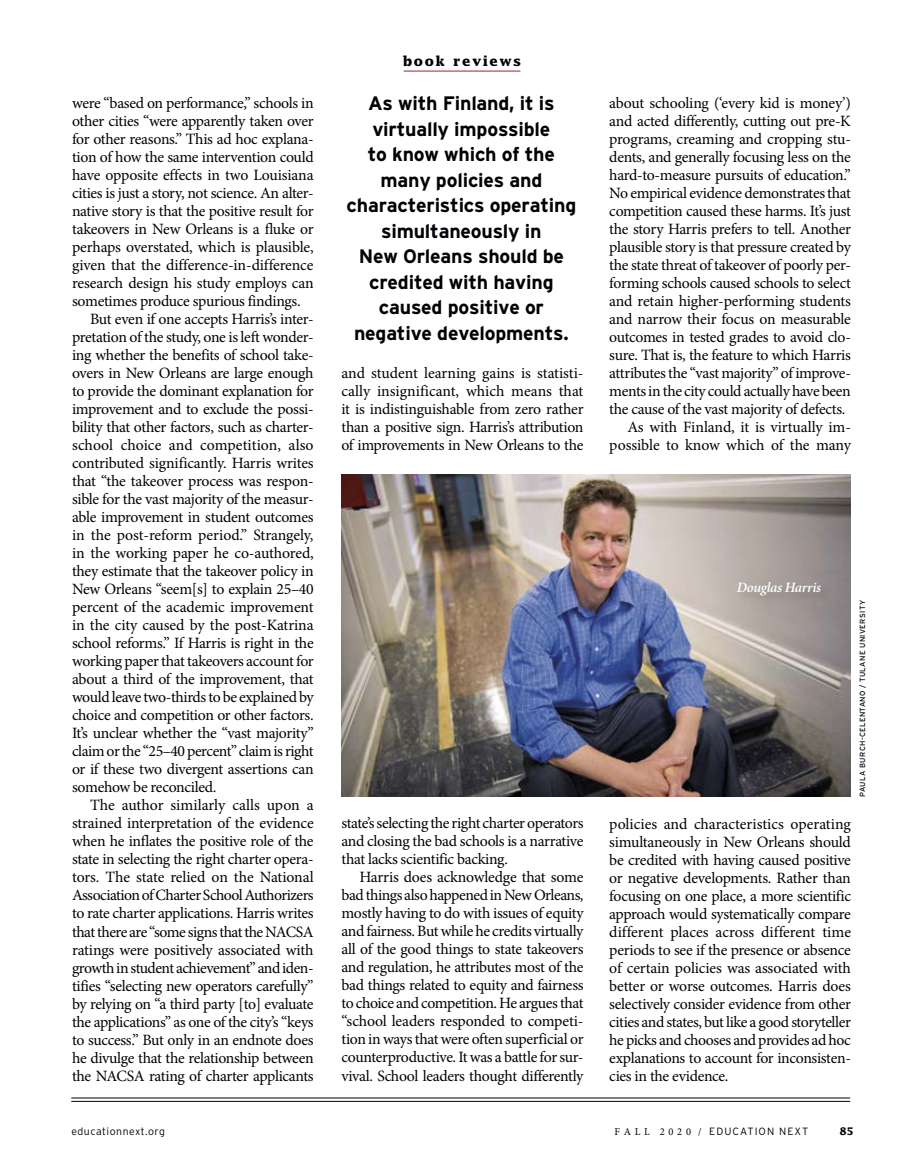
<style>
.page{position:relative;width:905px;height:1175px;background:#fff}
.page>*{position:absolute;margin:0;border:0;box-sizing:border-box;transform-origin:0 0}
.t1{font:700 19.5px/25.5px "Interstate";letter-spacing:-.01em;color:#000206;text-align:center}
.t2{font:15.75px/18px "Minion Pro";letter-spacing:-.02em;color:#000206;text-align:justify}
.t3{font:15.75px "Minion Pro";color:#000206}
.t4{font:italic 600 14.25px "Minion Pro";letter-spacing:-.015em;color:#fff}
.t5{font:700 13.5px "Lucida Std";letter-spacing:.12em;color:#000206}
.t6{font:300 10.5px "Interstate";letter-spacing:.1em;color:#000206}
.t7{font:300 10.5px "Interstate";letter-spacing:.05em;color:#000206}
.t8{font:700 10.5px "Lucida";color:#000206}
.t9{font:7.5px "Interstate";letter-spacing:.05em;color:#000206}
.s1{font-family:"Minion Pro";font-weight:400}
</style>
<div class="page">
<hr style="left:403px;top:71px;width:117px;height:1px;background:#a4202b">
<hr style="left:71px;top:1101px;width:779px;height:1px;background:#000206">
<hr style="left:71px;top:1097px;width:779px;height:1px;background:#000206">
<img style="left:341px;top:474px;width:509px;height:322px">
<div style="left:734px;top:579px;width:98px;height:28px;background:#000206;opacity:.2"></div>
<p class="t2" style="left:72px;top:94px;width:243px">were “based on performance,” schools in</p>
<p class="t2" style="left:72px;top:112px;width:243px">other cities “were apparently taken over</p>
<p class="t2" style="left:72px;top:130px;width:243px">for other reasons.” This ad hoc explana-</p>
<p class="t2" style="left:72px;top:148px;width:243px">tion of how the same intervention could</p>
<p class="t2" style="left:72px;top:166px;width:243px">have opposite effects in two Louisiana</p>
<p class="t2" style="left:72px;top:184px;width:243px">cities is just a story, not science. An alter-</p>
<p class="t2" style="left:72px;top:202px;width:243px">native story is that the positive result for</p>
<p class="t2" style="left:72px;top:220px;width:243px">takeovers in New Orleans is a fluke or</p>
<p class="t2" style="left:72px;top:238px;width:243px">perhaps overstated, which is plausible,</p>
<p class="t2" style="left:72px;top:256px;width:243px">given that the difference-in-difference</p>
<p class="t2" style="left:72px;top:274px;width:243px">research design his study employs can</p>
<p class="t2" style="left:72px;top:292px;width:230px">sometimes produce spurious findings.</p>
<p class="t2" style="left:90px;top:310px;width:225px">But even if one accepts Harris’s inter-</p>
<p class="t2" style="left:72px;top:328px;width:243px">pretation of the study, one is left wonder-</p>
<p class="t2" style="left:72px;top:346px;width:243px">ing whether the benefits of school take-</p>
<p class="t2" style="left:72px;top:364px;width:243px">overs in New Orleans are large enough</p>
<p class="t2" style="left:72px;top:382px;width:243px">to provide the dominant explanation for</p>
<p class="t2" style="left:72px;top:400px;width:243px">improvement and to exclude the possi-</p>
<p class="t2" style="left:72px;top:418px;width:243px">bility that other factors, such as charter-</p>
<p class="t3" style="left:72px;top:434px;width:243px">school choice and competition, also</p>
<p class="t2" style="left:72px;top:454px;width:243px">contributed significantly. Harris writes</p>
<p class="t2" style="left:72px;top:472px;width:243px">that “the takeover process was respon-</p>
<p class="t2" style="left:72px;top:490px;width:243px">sible for the vast majority of the measur-</p>
<p class="t2" style="left:72px;top:508px;width:243px">able improvement in student outcomes</p>
<p class="t2" style="left:72px;top:526px;width:243px">in the post-reform period.” Strangely,</p>
<p class="t2" style="left:72px;top:544px;width:243px">in the working paper he co-authored,</p>
<p class="t2" style="left:72px;top:562px;width:243px">they estimate that the takeover policy in</p>
<p class="t2" style="left:72px;top:580px;width:243px">New Orleans “seem[s] to explain 25–40</p>
<p class="t2" style="left:72px;top:598px;width:243px">percent of the academic improvement</p>
<p class="t2" style="left:72px;top:616px;width:243px">in the city caused by the post-Katrina</p>
<p class="t2" style="left:72px;top:634px;width:243px">school reforms.” If Harris is right in the</p>
<p class="t2" style="left:72px;top:652px;width:243px">working paper that takeovers account for</p>
<p class="t2" style="left:72px;top:670px;width:243px">about a third of the improvement, that</p>
<p class="t2" style="left:72px;top:688px;width:243px">would leave two-thirds to be explained by</p>
<p class="t2" style="left:72px;top:706px;width:243px">choice and competition or other factors.</p>
<p class="t2" style="left:72px;top:724px;width:243px">It’s unclear whether the “vast majority”</p>
<p class="t2" style="left:72px;top:742px;width:243px">claim or the “25–40 percent” claim is right</p>
<p class="t2" style="left:72px;top:760px;width:243px">or if these two divergent assertions can</p>
<p class="t2" style="left:72px;top:778px;width:146px">somehow be reconciled.</p>
<p class="t3" style="left:90px;top:795px;width:225px">The author similarly calls upon a</p>
<p class="t2" style="left:72px;top:814px;width:243px">strained interpretation of the evidence</p>
<p class="t2" style="left:72px;top:832px;width:243px">when he inflates the positive role of the</p>
<p class="t2" style="left:72px;top:850px;width:243px">state in selecting the right charter opera-</p>
<p class="t2" style="left:72px;top:868px;width:243px">tors. The state relied on the National</p>
<p class="t2" style="left:72px;top:886px;width:243px">Association of Charter School Authorizers</p>
<p class="t2" style="left:72px;top:904px;width:243px">to rate charter applications. Harris writes</p>
<p class="t2" style="left:72px;top:922px;width:243px">that there are “some signs that the NACSA</p>
<p class="t2" style="left:72px;top:940px;width:243px">ratings were positively associated with</p>
<p class="t2" style="left:72px;top:958px;width:243px">growth in student achievement” and iden-</p>
<p class="t2" style="left:72px;top:976px;width:243px">tifies “selecting new operators carefully”</p>
<p class="t2" style="left:72px;top:994px;width:243px">by relying on “a third party [to] evaluate</p>
<p class="t2" style="left:72px;top:1012px;width:243px">the applications” as one of the city’s “keys</p>
<p class="t2" style="left:72px;top:1030px;width:243px">to success.” But only in an endnote does</p>
<p class="t2" style="left:72px;top:1048px;width:243px">he divulge that the relationship between</p>
<p class="t2" style="left:72px;top:1066px;width:243px">the NACSA rating of charter applicants</p>
<p class="t5" style="left:403px;top:53px;width:120px">book reviews</p>
<p class="t1" style="left:346px;top:90px;width:231px">As with Finland, it is virtually impossible<br>to know which of the many policies and characteristics operating simultaneously in<br>New Orleans should be credited with having caused positive or negative developments.</p>
<p class="t2" style="left:341px;top:364px;width:244px">and student learning gains is statisti&shy;cally insignificant, which means that it is indistinguishable from zero rather than a positive sign. Harris’s attribution of improvements in New Orleans to the</p>
<p class="t2" style="left:609px;top:94px;width:243px">about schooling (‘every kid is money’)</p>
<p class="t2" style="left:609px;top:112px;width:243px">and acted differently, cutting out pre-K</p>
<p class="t2" style="left:609px;top:130px;width:243px">programs, creaming and cropping stu-</p>
<p class="t2" style="left:609px;top:148px;width:243px">dents, and generally focusing less on the</p>
<p class="t2" style="left:609px;top:166px;width:243px">hard-to-measure pursuits of education.”</p>
<p class="t2" style="left:609px;top:184px;width:243px">No empirical evidence demonstrates that</p>
<p class="t2" style="left:609px;top:202px;width:243px">competition caused these harms. It’s just</p>
<p class="t2" style="left:609px;top:220px;width:243px">the story Harris prefers to tell. Another</p>
<p class="t2" style="left:609px;top:238px;width:243px">plausible story is that pressure created by</p>
<p class="t2" style="left:609px;top:256px;width:243px">the state threat of takeover of poorly per-</p>
<p class="t2" style="left:609px;top:274px;width:243px">forming schools caused schools to select</p>
<p class="t2" style="left:609px;top:292px;width:243px">and retain higher-performing students</p>
<p class="t2" style="left:609px;top:310px;width:243px">and narrow their focus on measurable</p>
<p class="t2" style="left:609px;top:328px;width:243px">outcomes in tested grades to avoid clo-</p>
<p class="t2" style="left:609px;top:346px;width:243px">sure. That is, the feature to which Harris</p>
<p class="t2" style="left:609px;top:364px;width:243px">attributes the “vast majority” of improve-</p>
<p class="t2" style="left:609px;top:382px;width:243px">ments in the city could actually have been</p>
<p class="t2" style="left:609px;top:400px;width:238px">the cause of the vast majority of defects.</p>
<p class="t2" style="left:627px;top:418px;width:225px">As with Finland, it is virtually im-</p>
<p class="t2" style="left:609px;top:436px;width:243px">possible to know which of the many</p>
<p class="t2" style="left:341px;top:814px;width:243px">state’s selecting the right charter operators and closing the bad schools is a narrative that lacks scientific backing.</p>
<p class="t2" style="left:341px;top:868px;width:243px;text-indent:18px">Harris does acknowledge that some bad things also happened in New Orleans, mostly having to do with issues of equity and fairness. But while he credits virtually all of the good things to state takeovers and regulation, he attributes most of the bad things related to equity and fairness to choice and competition. He argues that “school leaders responded to competi&shy;tion in ways that were often superficial or counterproductive. It was a battle for sur&shy;vival. School leaders thought differently</p>
<p class="t4" style="left:736px;top:578px;width:86px">Douglas Harris</p>
<p class="t9" style="left:858px;top:796px;width:198px;rotate:-90deg">PAULA BURCH-CELENTANO / TULANE UNIVERSITY</p>
<p class="t2" style="left:609px;top:814px;width:243px">policies and characteristics operating simultaneously in New Orleans should be credited with having caused positive or negative developments. Rather than focusing on one place, a more scientific approach would systematically compare different places across different time periods to see if the presence or absence of certain policies was associated with better or worse outcomes. Harris does selectively consider evidence from other cities and states, but like a good storyteller he picks and chooses and provides ad hoc explanations to account for inconsisten&shy;cies in the evidence.</p>
<p class="t7" style="left:71px;top:1124px;width:95px">educationnext.org</p>
<p class="t6" style="left:614px;top:1124px;width:195px"><span class="s1">F A L L 2 0 2 0 /</span> EDUCATION NEXT</p>
<p class="t8" style="left:839px;top:1124px;width:16px">85</p>
</div>
